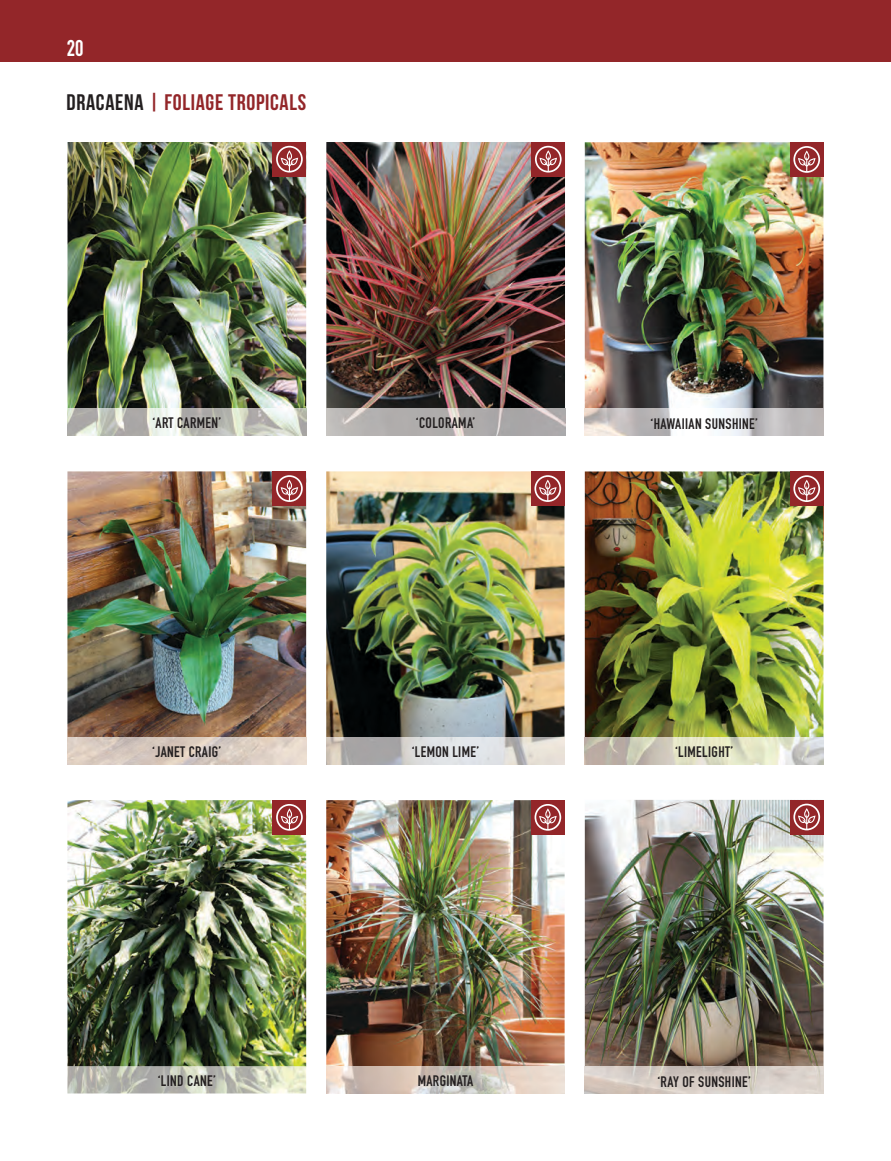
<style>
.page{position:relative;width:891px;height:1161px;background:#fff}
.page>*{position:absolute;margin:0;border:0;box-sizing:border-box;transform-origin:0 0}
.t1{font:22.5px "Bebas Neue";letter-spacing:.03em;color:#932629}
.t2{font:700 22.5px "DIN Condensed";color:#fff}
.t3{font:700 15px "DIN Condensed";letter-spacing:.025em;color:#231f20}
.s1{color:#231f20}
</style>
<div class="page">
<div style="left:0;top:0;width:891px;height:61px;background:#932629"></div>
<img style="left:326px;top:800px;width:239px;height:266px">
<img style="left:326px;top:1066px;width:239px;height:28px">
<img style="left:326px;top:142px;width:239px;height:267px">
<img style="left:326px;top:409px;width:239px;height:27px">
<img style="left:67px;top:471px;width:239px;height:267px">
<img style="left:67px;top:738px;width:239px;height:27px">
<img style="left:68px;top:142px;width:238px;height:267px">
<img style="left:68px;top:409px;width:238px;height:27px">
<img style="left:67px;top:800px;width:239px;height:266px">
<img style="left:67px;top:1066px;width:239px;height:28px">
<img style="left:585px;top:471px;width:238px;height:267px">
<img style="left:585px;top:738px;width:238px;height:27px">
<img style="left:585px;top:142px;width:238px;height:267px">
<img style="left:585px;top:409px;width:238px;height:27px">
<div style="left:273px;top:142px;width:33px;height:34px;background:#932629"></div>
<svg style="left:276px;top:146px;width:27px;height:27px"></svg>
<div style="left:532px;top:142px;width:33px;height:34px;background:#932629"></div>
<svg style="left:535px;top:146px;width:27px;height:27px"></svg>
<div style="left:273px;top:471px;width:33px;height:35px;background:#932629"></div>
<svg style="left:276px;top:475px;width:27px;height:27px"></svg>
<div style="left:790px;top:142px;width:34px;height:35px;background:#932629"></div>
<svg style="left:793px;top:146px;width:27px;height:27px"></svg>
<div style="left:790px;top:471px;width:34px;height:35px;background:#932629"></div>
<svg style="left:793px;top:475px;width:27px;height:60px"></svg>
<div style="left:273px;top:800px;width:33px;height:34px;background:#932629"></div>
<svg style="left:276px;top:804px;width:27px;height:27px"></svg>
<div style="left:531px;top:800px;width:34px;height:34px;background:#932629"></div>
<svg style="left:535px;top:804px;width:26px;height:27px"></svg>
<img style="left:326px;top:471px;width:239px;height:267px">
<img style="left:326px;top:738px;width:239px;height:27px">
<div style="left:531px;top:471px;width:34px;height:35px;background:#932629"></div>
<svg style="left:534px;top:475px;width:27px;height:27px"></svg>
<img style="left:585px;top:800px;width:239px;height:266px">
<img style="left:585px;top:1066px;width:239px;height:27px">
<div style="left:790px;top:800px;width:34px;height:34px;background:#932629"></div>
<svg style="left:793px;top:804px;width:27px;height:26px"></svg>
<h1 class="t2" style="left:67px;top:33px;width:18px">20</h1>
<h1 class="t1" style="left:67px;top:90px;width:241px"><span class="s1">DRACAENA</span> | FOLIAGE TROPICALS</h1>
<p class="t3" style="left:152px;top:412px;width:70px">‘ART CARMEN’</p>
<p class="t3" style="left:416px;top:412px;width:61px">‘COLORAMA’</p>
<p class="t3" style="left:152px;top:741px;width:71px">‘JANET CRAIG’</p>
<p class="t3" style="left:158px;top:1070px;width:60px">‘LIND CANE’</p>
<p class="t3" style="left:412px;top:741px;width:69px">‘LEMON LIME’</p>
<p class="t3" style="left:418px;top:1070px;width:57px">MARGINATA</p>
<p class="t3" style="left:651px;top:414px;width:109px">‘HAWAIIAN SUNSHINE’</p>
<p class="t3" style="left:675px;top:741px;width:60px">‘LIMELIGHT’</p>
<p class="t3" style="left:657px;top:1072px;width:95px">‘RAY OF SUNSHINE’</p>
</div>
